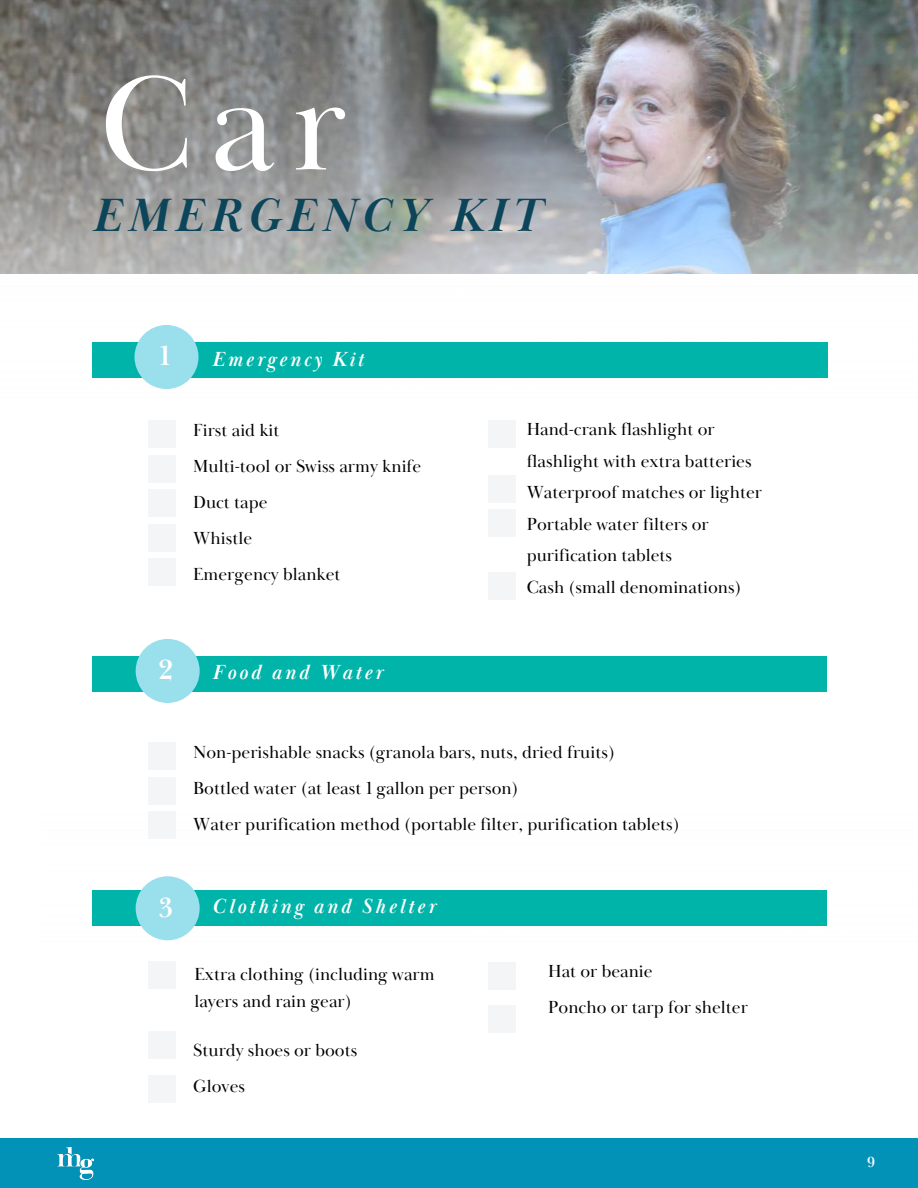
<style>
.page{position:relative;width:918px;height:1188px;background:#fff}
.page>*{position:absolute;margin:0;border:0;box-sizing:border-box;transform-origin:0 0}
.t1{font:138.3px "Baskerville Display PT";color:#fff}
.t2{font:italic 700 48px "Baskerville Display PT";letter-spacing:.12em;color:#0c4559}
.t3{font:700 28.5px "Baskerville Display PT";color:#fff}
.t4{font:italic 700 21px "Baskerville Display PT";letter-spacing:.13em;color:#fff}
.t5{font:18px/31.5px "Baskerville Display PT";color:#000}
</style>
<div class="page">
<img style="left:0;top:0;width:918px;height:274px">
<img style="left:41px;top:268px;width:877px;height:673px">
<div style="left:92px;top:343px;width:736px;height:35px;background:#00b4a9"></div>
<div style="left:149px;top:420px;width:27px;height:27px;background:#f3f5f7"></div>
<div style="left:149px;top:455px;width:27px;height:27px;background:#f3f5f7"></div>
<div style="left:149px;top:490px;width:27px;height:27px;background:#f3f5f7"></div>
<div style="left:149px;top:524px;width:27px;height:27px;background:#f3f5f7"></div>
<div style="left:149px;top:559px;width:27px;height:27px;background:#f3f5f7"></div>
<div style="left:489px;top:420px;width:27px;height:28px;background:#f3f5f7"></div>
<div style="left:489px;top:476px;width:27px;height:27px;background:#f3f5f7"></div>
<div style="left:489px;top:510px;width:27px;height:27px;background:#f3f5f7"></div>
<div style="left:489px;top:572px;width:27px;height:28px;background:#f3f5f7"></div>
<div style="left:134px;top:325px;width:65px;height:64px;background:#99dfec;border-radius:50%"></div>
<div style="left:92px;top:657px;width:734px;height:35px;background:#00b4a9"></div>
<div style="left:136px;top:639px;width:64px;height:64px;background:#99dfec;border-radius:50%"></div>
<div style="left:149px;top:742px;width:27px;height:27px;background:#f3f5f7"></div>
<div style="left:149px;top:777px;width:27px;height:27px;background:#f3f5f7"></div>
<div style="left:149px;top:812px;width:27px;height:27px;background:#f3f5f7"></div>
<div style="left:0;top:1139px;width:918px;height:49px;background:#0292b7"></div>
<img style="left:57px;top:1147px;width:37px;height:33px">
<div style="left:92px;top:890px;width:734px;height:36px;background:#00b4a9"></div>
<div style="left:136px;top:876px;width:64px;height:64px;background:#99dfec;border-radius:50%"></div>
<div style="left:149px;top:962px;width:27px;height:27px;background:#f3f5f7"></div>
<div style="left:149px;top:1032px;width:27px;height:27px;background:#f3f5f7"></div>
<div style="left:149px;top:1075px;width:27px;height:27px;background:#f3f5f7"></div>
<div style="left:489px;top:962px;width:27px;height:27px;background:#f3f5f7"></div>
<div style="left:489px;top:1006px;width:27px;height:27px;background:#f3f5f7"></div>
<p class="t1" style="left:100px;top:40px;width:249px">Car</p>
<p class="t2" style="left:92px;top:186px;width:450px">EMERGENCY KIT</p>
<p class="t3" style="left:159px;top:339px;width:13px">1</p>
<p class="t4" style="left:212px;top:346px;width:153px">Emergency Kit</p>
<p class="t5" style="left:193px;top:415px;width:88px">First aid kit</p>
<h3 class="t5" style="left:193px;top:451px;width:230px">Multi-tool or Swiss army knife</h3>
<p class="t5" style="left:193px;top:487px;width:76px">Duct tape</p>
<p class="t5" style="left:193px;top:523px;width:60px">Whistle</p>
<p class="t5" style="left:193px;top:559px;width:149px">Emergency blanket</p>
<p class="t3" style="left:159px;top:653px;width:16px">2</p>
<p class="t4" style="left:212px;top:660px;width:172px">Food and Water</p>
<p class="t5" style="left:527px;top:414px;width:226px">Hand-crank flashlight or flashlight with extra batteries</p>
<p class="t5" style="left:527px;top:477px;width:237px">Waterproof matches or lighter</p>
<p class="t5" style="left:527px;top:509px;width:184px">Portable water filters or purification tablets</p>
<p class="t5" style="left:527px;top:572px;width:216px">Cash (small denominations)</p>
<p class="t5" style="left:193px;top:737px;width:423px">Non-perishable snacks (granola bars, nuts, dried fruits)</p>
<h3 class="t5" style="left:193px;top:773px;width:327px">Bottled water (at least 1 gallon per person)</h3>
<p class="t5" style="left:193px;top:809px;width:488px">Water purification method (portable filter, purification tablets)</p>
<h3 class="t3" style="left:159px;top:890px;width:16px">3</h3>
<p class="t4" style="left:212px;top:894px;width:225px">Clothing and Shelter</p>
<p class="t5" style="left:194px;top:961px;width:242px;line-height:27px">Extra clothing (including warm layers and rain gear)</p>
<p class="t5" style="left:193px;top:1035px;width:166px">Sturdy shoes or boots</p>
<p class="t5" style="left:193px;top:1071px;width:53px">Gloves</p>
<p class="t5" style="left:548px;top:956px;width:106px">Hat or beanie</p>
<p class="t5" style="left:548px;top:992px;width:201px">Poncho or tarp for shelter</p>
</div>
